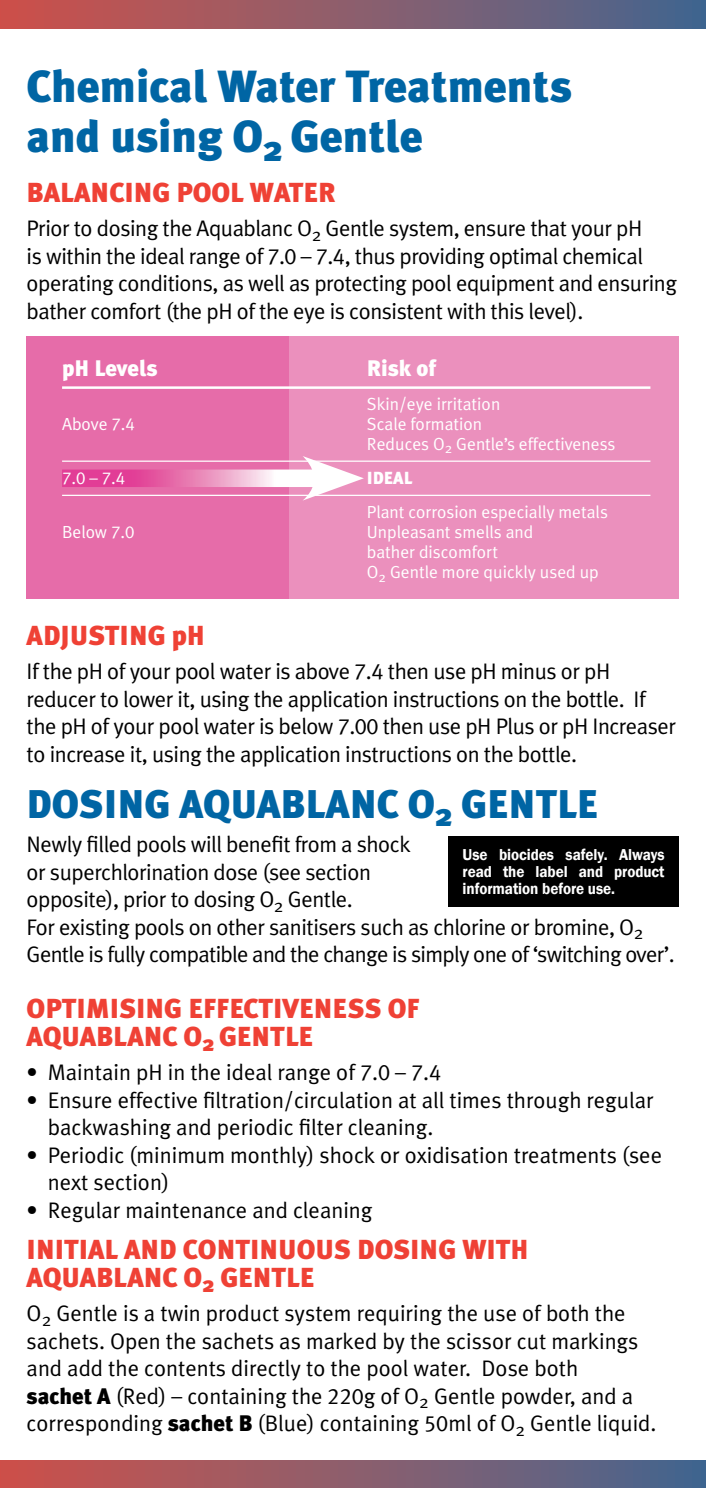
<style>
.page{position:relative;width:706px;height:1488px;background:#fff}
.page>*{position:absolute;margin:0;border:0;box-sizing:border-box;transform-origin:0 0}
.t1{font:900 45px/50px "Meta Plus";color:#0065a4}
.t2{font:900 40px "Meta Plus";color:#0065a4}
.t3{font:900 27.5px/27.5px "Meta Plus";color:#ef4135}
.t4{font:22.5px/27.5px "Meta Plus Normal";letter-spacing:-.02em;color:#000}
.t5{font:22.5px/27.5px "Meta Plus Normal";color:#000}
.t6{font:900 22.5px "Meta Plus";color:#fff}
.t7{font:17.5px/20px "Meta Plus Normal";color:#fff}
.t8{font:17.5px "Meta Plus Normal Caps";color:#fff}
.t9{font:900 17.5px "Meta Plus";color:#fff}
.t10{font:600 16.25px/17px "Franklin Gothic";letter-spacing:-.005em;color:#fff;text-align:justify;scale:.93 1}
.s1{font-family:"Meta Plus Normal Caps"}
.s2{font-family:"Meta Plus";font-weight:900}
</style>
<div class="page">
<div style="left:0;top:0;width:706px;height:28px;background:linear-gradient(to right,#d0524a,#456790)"></div>
<div style="left:0;top:1460px;width:706px;height:28px;background:linear-gradient(to right,#d0524a,#456790)"></div>
<div style="left:27px;top:337px;width:262px;height:262px;background:#e66ca9"></div>
<div style="left:289px;top:337px;width:390px;height:262px;background:#eb90bd"></div>
<svg style="left:62px;top:469px;width:240px;height:18px;background:#eb84ba"></svg>
<svg style="left:302px;top:456px;width:62px;height:45px"></svg>
<hr style="left:62px;top:386px;width:588px;height:3px;background:#fff">
<hr style="left:62px;top:460px;width:588px;height:2px;background:#fff">
<hr style="left:62px;top:495px;width:588px;height:1px;background:#fff">
<div style="left:448px;top:836px;width:231px;height:71px;background:#000"></div>
<h1 class="t1" style="left:27px;top:61px;width:547px">CHEMICAL WATER TREATMENTS<br>AND USING O<sub>2</sub> GENTLE</h1>
<p class="t3" style="left:27px;top:178px;width:310px">BALANCING POOL WATER</p>
<p class="t4" style="left:27px;top:214px;width:652px">Prior to dosing the Aquablanc O<sub>2</sub> Gentle system, ensure that your pH<br>is within the ideal range of <span class="s1">7.0 – 7.4</span>, thus providing optimal chemical operating conditions, as well as protecting pool equipment and ensuring bather comfort (the pH of the eye is consistent with this level).</p>
<p class="t6" style="left:62px;top:355px;width:97px">PH LEVELS</p>
<p class="t6" style="left:367px;top:355px;width:71px">RISK OF</p>
<p class="t7" style="left:367px;top:394px;width:135px">Skin/eye irritation</p>
<p class="t7" style="left:62px;top:414px;width:74px">Above <span class="s1">7.4</span></p>
<p class="t7" style="left:367px;top:414px;width:250px">Scale formation<br>Reduces O<sub>2</sub> Gentle’s effectiveness</p>
<p class="t8" style="left:62px;top:468px;width:65px">7.0 – 7.4</p>
<p class="t9" style="left:367px;top:468px;width:44px">I DEAL</p>
<p class="t7" style="left:367px;top:502px;width:242px">Plant corrosion especially metals</p>
<p class="t7" style="left:62px;top:522px;width:74px">Below <span class="s1">7.0</span></p>
<p class="t7" style="left:367px;top:522px;width:233px">Unpleasant smells and<br>bather discomfort<br>O<sub>2</sub> Gentle more quickly used up</p>
<p class="t3" style="left:27px;top:621px;width:180px">ADJUSTING PH</p>
<p class="t4" style="left:27px;top:657px;width:651px">If the pH of your pool water is above <span class="s1">7.4</span> then use pH minus or pH reducer to lower it, using the application instructions on the bottle. If the pH of your pool water is below <span class="s1">7.00</span> then use pH Plus or pH Increaser to increase it, using the application instructions on the bottle.</p>
<h2 class="t2" style="left:27px;top:780px;width:573px">DOSING AQUABLANC O<sub>2</sub> GENTLE</h2>
<p class="t4" style="left:27px;top:830px;width:650px">Newly filled pools will benefit from a shock<br>or superchlorination dose (see section<br>opposite), prior to dosing O<sub>2</sub> Gentle.<br>For existing pools on other sanitisers such as chlorine or bromine, O<sub>2<br></sub>Gentle is fully compatible and the change is simply one of ‘switching over’.</p>
<p class="t3" style="left:27px;top:995px;width:394px">OPTIMISING EFFECTIVENESS OF<br>AQUABLANC O<sub>2</sub> GENTLE</p>
<p class="t5" style="left:27px;top:1058px;width:416px">• Maintain pH in the ideal range of <span class="s1">7.0 – 7.4</span></p>
<p class="t5" style="left:48px;top:1086px;width:607px;text-indent:-21px">• Ensure effective filtration/circulation at all times through regular backwashing and periodic filter cleaning.</p>
<p class="t5" style="left:48px;top:1141px;width:616px;text-indent:-21px">• Periodic (minimum monthly) shock or oxidisation treatments (see next section)</p>
<p class="t5" style="left:27px;top:1196px;width:347px">• Regular maintenance and cleaning</p>
<p class="t3" style="left:27px;top:1236px;width:499px">I NITIAL AND CONTINUOUS DOSING WITH<br>AQUABLANC O<sub>2</sub> GENTLE</p>
<p class="t5" style="left:27px;top:1299px;width:631px">O<sub>2</sub> Gentle is a twin product system requiring the use of both the sachets. Open the sachets as marked by the scissor cut markings and add the contents directly to the pool water. Dose both<br><span class="s2">SACHET A</span> (Red) – containing the <span class="s1">220</span>g of O<sub>2</sub> Gentle powder, and a corresponding <span class="s2">SACHET B</span> (Blue) containing <span class="s1">50</span>ml of O<sub>2</sub> Gentle liquid.</p>
<p class="t10" style="left:462px;top:847px;width:219px">Use biocides safely. Always read the label and product information before use.</p>
</div>
